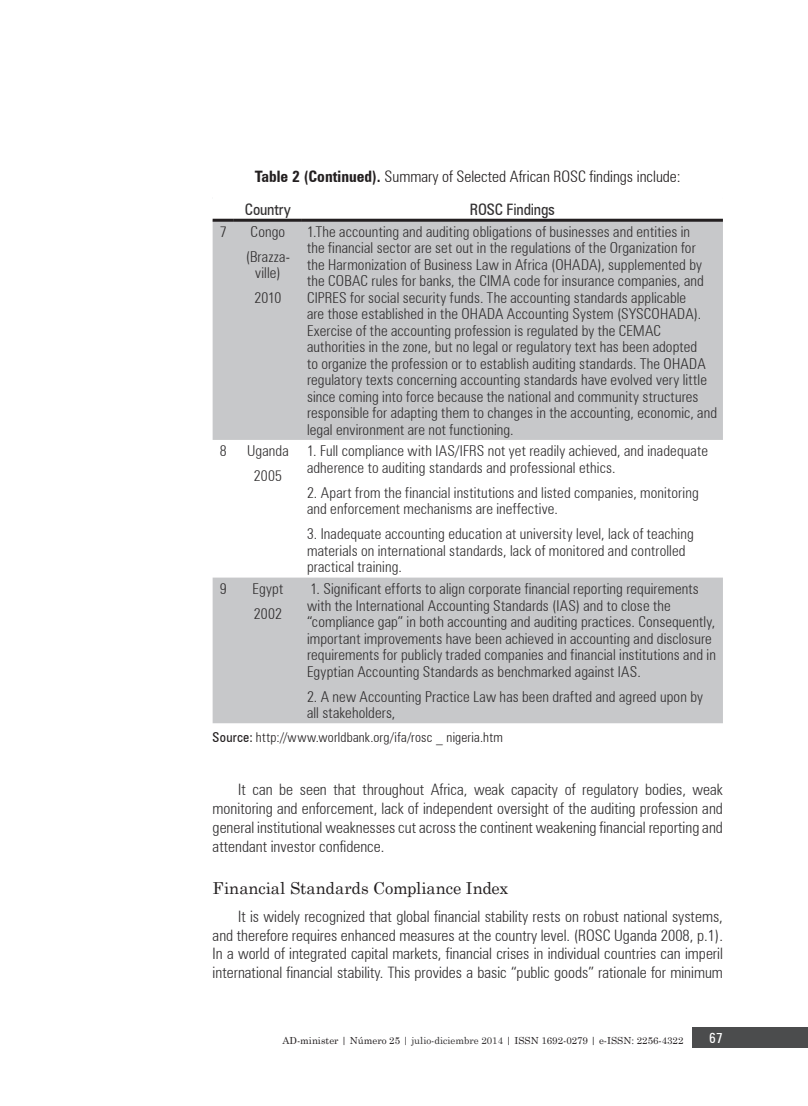
<style>
.page{position:relative;width:808px;height:1106px;background:#fff}
.page>*{position:absolute;margin:0;border:0;box-sizing:border-box;transform-origin:0 0}
.t1{font:16.5px "Century Schoolbook";letter-spacing:-.005em;color:#231f20}
.t2{font:300 condensed 15.75px/18.9px "Zurich BT";color:#312f30;text-align:justify}
.t3{font:300 condensed 15.75px "Zurich BT";color:#231f20}
.t4{font:condensed 15.75px "Zurich BT";letter-spacing:-.01em;color:#312f30}
.t5{font:300 condensed 15px/16.5px "Zurich BT";letter-spacing:.005em;color:#312f30}
.t6{font:condensed 14.25px "Zurich BT";color:#fff}
.t7{font:300 condensed 13.5px "Zurich BT";letter-spacing:.01em;color:#231f20}
.t8{font:9.75px "Century Schoolbook";color:#231f20}
.s1{font-weight:700}
.s2{font-weight:400}
.s3{color:#312f30}
</style>
<div class="page">
<div style="left:692px;top:1027px;width:116px;height:20px;background:#4b4c4d"></div>
<svg style="left:213px;top:222px;width:510px;height:501px;fill:#c7c8ca"></svg>
<hr style="left:213px;top:219px;width:21px;height:3px;background:#231f20">
<hr style="left:234px;top:219px;width:68px;height:3px;background:#231f20">
<hr style="left:302px;top:219px;width:421px;height:3px;background:#231f20">
<p class="t3" style="left:255px;top:167px;width:427px"><span class="s1">Table 2 (Continued).</span> Summary of Selected African ROSC findings include:</p>
<p class="t4" style="left:245px;top:200px;width:48px">Country</p>
<p class="t4" style="left:470px;top:200px;width:87px">ROSC Findings</p>
<p class="t5" style="left:220px;top:223px;width:8px">7</p>
<p class="t5" style="left:246px;top:219px;width:46px;line-height:25px;text-align:center">Congo (Brazza-</p>
<p class="t5" style="left:254px;top:260px;width:28px;line-height:25px">ville)<br>2010</p>
<p class="t5" style="left:307px;top:223px;width:412px">1.The accounting and auditing obligations of businesses and entities in<br>the financial sector are set out in the regulations of the Organization for the Harmonization of Business Law in Africa (OHADA), supplemented by the COBAC rules for banks, the CIMA code for insurance companies, and CIPRES for social security funds. The accounting standards applicable<br>are those established in the OHADA Accounting System (SYSCOHADA).<br>Exercise of the accounting profession is regulated by the CEMAC authorities in the zone, but no legal or regulatory text has been adopted<br>to organize the profession or to establish auditing standards. The OHADA regulatory texts concerning accounting standards have evolved very little since coming into force because the national and community structures responsible for adapting them to changes in the accounting, economic, and legal environment are not functioning.</p>
<p class="t5" style="left:220px;top:443px;width:8px">8</p>
<p class="t5" style="left:247px;top:438px;width:43px;line-height:25px;text-align:center">Uganda<br>2005</p>
<p class="t5" style="left:307px;top:443px;width:402px">1. Full compliance with IAS/IFRS not yet readily achieved, and inadequate adherence to auditing standards and professional ethics.</p>
<p class="t5" style="left:307px;top:484px;width:393px">2. Apart from the financial institutions and listed companies, monitoring and enforcement mechanisms are ineffective.</p>
<p class="t5" style="left:307px;top:526px;width:388px">3. Inadequate accounting education at university level, lack of teaching materials on international standards, lack of monitored and controlled practical training.</p>
<p class="t5" style="left:220px;top:580px;width:8px">9</p>
<p class="t5" style="left:252px;top:576px;width:32px;line-height:25px">Egypt<br>2002</p>
<p class="t5" style="left:307px;top:580px;width:410px">1. Significant efforts to align corporate financial reporting requirements with the International Accounting Standards (IAS) and to close the “compliance gap” in both accounting and auditing practices. Consequently, important improvements have been achieved in accounting and disclosure requirements for publicly traded companies and financial institutions and in Egyptian Accounting Standards as benchmarked against IAS.</p>
<p class="t5" style="left:307px;top:688px;width:397px">2. A new Accounting Practice Law has been drafted and agreed upon by all stakeholders,</p>
<p class="t7" style="left:213px;top:729px;width:292px"><span class="s2">Source:</span> http://www.worldbank.org/ifa/rosc _ nigeria.htm</p>
<p class="t2" style="left:213px;top:780px;width:512px;text-indent:26px">It can be seen that throughout Africa, weak capacity of regulatory bodies, weak monitoring and enforcement, lack of independent oversight of the auditing profession and general institutional weaknesses cut across the continent weakening financial reporting and attendant investor confidence.</p>
<p class="t1" style="left:213px;top:874px;width:297px">Financial Standards Compliance Index</p>
<p class="t2" style="left:213px;top:906px;width:512px;text-indent:26px">It is widely recognized that global financial stability rests on robust national systems, and therefore requires enhanced measures at the country level. (ROSC Uganda 2008, p.1).<br>In a world of integrated capital markets, financial crises in individual countries can imperil international financial stability. This provides a basic “public goods” rationale for minimum</p>
<p class="t8" style="left:282px;top:1031px;width:402px">AD-minister | Número 25 <span class="s3">| julio-diciembre 2014</span> | ISSN 1692-0279 | e-ISSN: 2256-4322</p>
<p class="t6" style="left:709px;top:1029px;width:15px">67</p>
</div>
